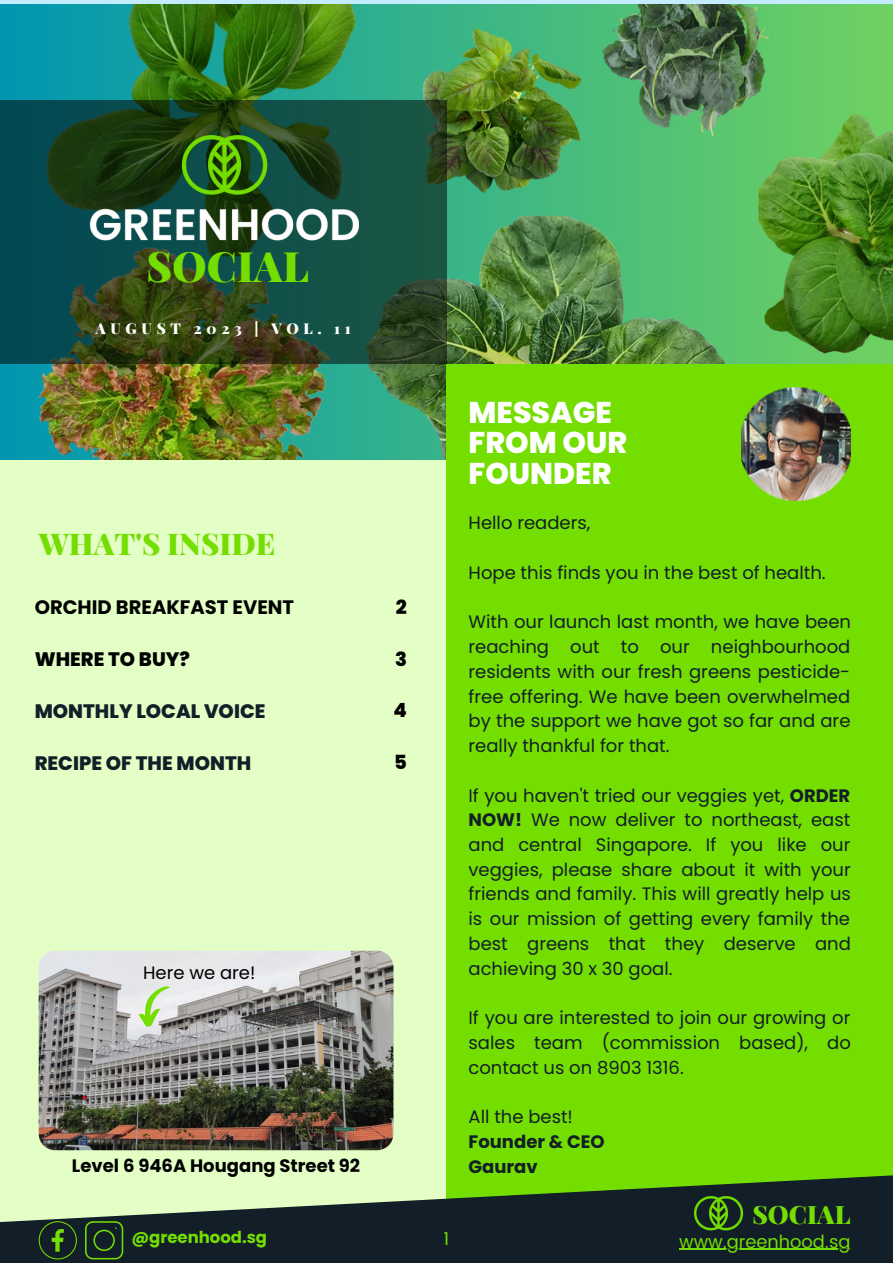
<style>
.page{position:relative;width:893px;height:1264px;background:#fff}
.page>*{position:absolute;margin:0;border:0;box-sizing:border-box;transform-origin:0 0}
.t1{font:900 41.85px "Playfair Display";color:#74de00}
.t2{font:800 30px/30.3px "Poppins";color:#fff}
.t3{font:900 30px "Playfair Display";color:#74de00}
.t4{font:900 25.35px "Playfair Display";color:#74de00}
.t5{font:800 19.5px "Poppins";color:#121f28}
.t6{font:700 19.5px "Poppins";color:#000}
.t7{font:800 19.5px "Poppins";color:#000}
.t8{font:18px/24.8px "Poppins";color:#121f28;text-align:justify}
.t9{font:700 18px "Poppins";color:#000}
.t10{font:700 18px "Poppins";color:#121f28}
.t11{font:18px "Poppins";color:#74de00}
.t12{font:18px "Poppins";color:#000}
.t13{font:700 16.5px "Poppins";color:#74de00}
.t14{font:900 15px "Playfair Display";letter-spacing:.31em;color:#fff}
.s1{font-weight:700}
</style>
<div class="page">
<img style="left:0;top:4px;width:892px;height:456px">
<div style="left:0;top:460px;width:446px;height:799px;background:#e3ffc5"></div>
<svg style="left:0;top:101px;width:446px;height:263px;background:#1b4836"></svg>
<img style="left:88px;top:136px;width:271px;height:119px">
<div style="left:446px;top:364px;width:446px;height:850px;background:#74de00"></div>
<img style="left:741px;top:387px;width:109px;height:113px">
<svg style="left:0;top:1175px;width:892px;height:87px;fill:#121f28"></svg>
<img style="left:690px;top:1196px;width:54px;height:36px">
<svg style="left:39px;top:1221px;width:38px;height:38px"></svg>
<svg style="left:85px;top:1221px;width:38px;height:38px"></svg>
<img style="left:39px;top:950px;width:354px;height:200px;border-radius:17px">
<svg style="left:135px;top:980px;width:36px;height:48px;background:#cce1b7"></svg>
<hr style="left:679px;top:1248px;width:171px;height:1px;background:#74de00">
<p class="t1" style="left:147px;top:236px;width:164px">SOCIAL</p>
<p class="t14" style="left:96px;top:317px;width:256px">AUGUST 2023 | VOL. 11</p>
<p class="t3" style="left:39px;top:522px;width:238px">WHAT'S INSIDE</p>
<p class="t6" style="left:35px;top:594px;width:261px">ORCHID BREAKFAST EVENT</p>
<p class="t7" style="left:35px;top:645px;width:157px">WHERE TO BUY?</p>
<p class="t5" style="left:35px;top:697px;width:232px">MONTHLY LOCAL VOICE</p>
<p class="t5" style="left:35px;top:749px;width:218px">RECIPE OF THE MONTH</p>
<p class="t7" style="left:396px;top:593px;width:13px">2</p>
<p class="t7" style="left:395px;top:645px;width:13px">3</p>
<p class="t7" style="left:393px;top:697px;width:15px">4</p>
<p class="t7" style="left:394px;top:748px;width:14px">5</p>
<p class="t12" style="left:143px;top:960px;width:114px">Here we are!</p>
<p class="t9" style="left:72px;top:1153px;width:290px">Level 6 946A Hougang Street 92</p>
<p class="t2" style="left:468px;top:397px;width:160px">MESSAGE<br>FROM OUR<br>FOUNDER</p>
<p class="t8" style="left:468px;top:510px;width:123px">Hello readers,</p>
<p class="t8" style="left:468px;top:560px;width:358px">Hope this finds you in the best of health.</p>
<p class="t8" style="left:468px;top:609px;width:384px">With our launch last month, we have been reaching out to our neighbourhood residents with our fresh greens pesticide&shy;free offering. We have been overwhelmed by the support we have got so far and are really thankful for that.</p>
<p class="t8" style="left:468px;top:782px;width:384px">If you haven't tried our veggies yet, <span class="s1">ORDER NOW!</span> We now deliver to northeast, east and central Singapore. If you like our veggies, please share about it with your friends and family. This will greatly help us is our mission of getting every family the best greens that they deserve and achieving 30 x 30 goal.</p>
<p class="t8" style="left:468px;top:1005px;width:384px">If you are interested to join our growing or sales team (commission based), do contact us on 8903 1316.</p>
<p class="t8" style="left:468px;top:1104px;width:106px">All the best!</p>
<p class="t10" style="left:468px;top:1128px;width:138px">Founder &amp; CEO</p>
<p class="t10" style="left:468px;top:1153px;width:71px">Gaurav</p>
<p class="t4" style="left:752px;top:1196px;width:100px">SOCIAL</p>
<p class="t13" style="left:131px;top:1225px;width:137px">@greenhood.sg</p>
<p class="t11" style="left:443px;top:1228px;width:7px">1</p>
<p class="t11" style="left:679px;top:1230px;width:173px">www.greenhood.sg</p>
</div>
